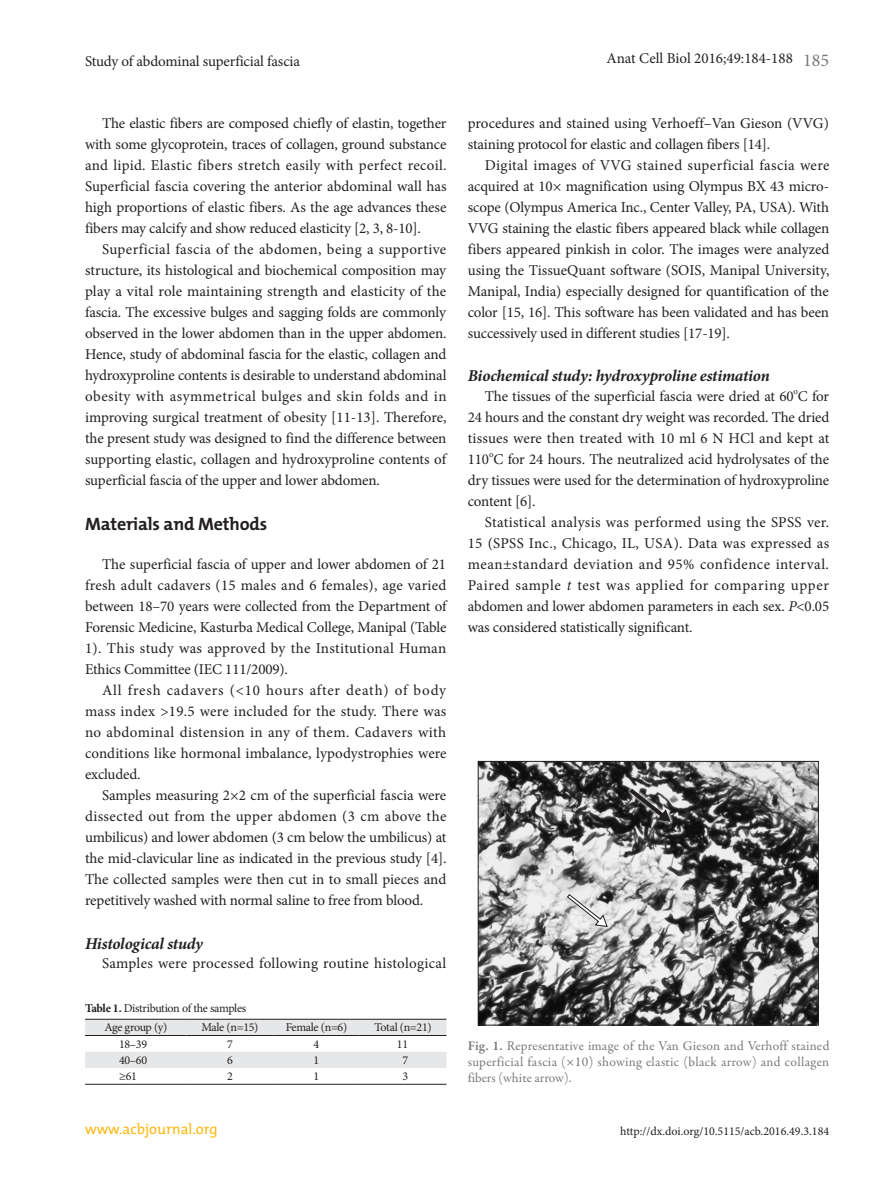
<style>
.page{position:relative;width:893px;height:1191px;background:#fff}
.page>*{position:absolute;margin:0;border:0;box-sizing:border-box;transform-origin:0 0}
.t1{font:700 18px "The Mix";letter-spacing:-.01em;color:#231f20}
.t2{font:italic 700 16.5px "Minion Pro";letter-spacing:-.015em;color:#231f20}
.t3{font:15px/21px "Minion Pro";letter-spacing:-.01em;color:#231f20;text-align:justify}
.t4{font:15px "Minion Pro";letter-spacing:.02em;color:#231f20}
.t5{font:14.7px "The Mix";color:#fcb814}
.t6{font:13.5px/16.2px "Garamond Premr Pro";letter-spacing:.02em;color:#76787b;text-align:justify}
.t7{font:12px/18.8px "Minion Pro";letter-spacing:-.025em;color:#231f20}
.t8{font:12px "Minion Pro";color:#231f20}
.t9{font:8.7px "Minion Pro";color:#231f20}
.s1{font-weight:700}
.s2{font-size:18px;color:#76787b}
.s3{font-style:italic}
.s4{font-weight:600}
</style>
<div class="page">
<svg style="left:85px;top:1019px;width:361px;height:49px"></svg>
<hr style="left:85px;top:1018px;width:102px;height:1px;background:#231f20">
<hr style="left:187px;top:1018px;width:86px;height:1px;background:#231f20">
<hr style="left:273px;top:1018px;width:87px;height:1px;background:#231f20">
<hr style="left:360px;top:1018px;width:86px;height:1px;background:#231f20">
<hr style="left:85px;top:1035px;width:102px;height:1px;background:#231f20">
<hr style="left:187px;top:1035px;width:86px;height:1px;background:#231f20">
<hr style="left:273px;top:1035px;width:87px;height:1px;background:#231f20">
<hr style="left:360px;top:1035px;width:86px;height:1px;background:#231f20">
<hr style="left:85px;top:1084px;width:102px;height:1px;background:#231f20">
<hr style="left:187px;top:1084px;width:86px;height:1px;background:#231f20">
<hr style="left:273px;top:1084px;width:87px;height:1px;background:#231f20">
<hr style="left:360px;top:1084px;width:86px;height:1px;background:#231f20">
<img style="left:480px;top:763px;width:337px;height:260px">
<div style="left:478px;top:761px;width:341px;height:264px;border:1px solid #231f20"></div>
<svg style="left:566px;top:893px;width:42px;height:34px"></svg>
<svg style="left:630px;top:789px;width:40px;height:32px"></svg>
<p class="t3" style="left:85px;top:50px;width:216px">Study of abdominal superficial fascia</p>
<p class="t3" style="left:85px;top:113px;width:363px;text-indent:17px">The elastic fibers are composed chiefly of elastin, together with some glycoprotein, traces of collagen, ground substance and lipid. Elastic fibers stretch easily with perfect recoil.<br>Superficial fascia covering the anterior abdominal wall has high proportions of elastic fibers. As the age advances these fibers may calcify and show reduced elasticity [2, 3, 8-10].</p>
<p class="t3" style="left:85px;top:239px;width:363px;text-indent:17px">Superficial fascia of the abdomen, being a supportive structure, its histological and biochemical composition may play a vital role maintaining strength and elasticity of the fascia. The excessive bulges and sagging folds are commonly observed in the lower abdomen than in the upper abdomen.<br>Hence, study of abdominal fascia for the elastic, collagen and hydroxyproline contents is desirable to understand abdominal obesity with asymmetrical bulges and skin folds and in improving surgical treatment of obesity [11-13]. Therefore, the present study was designed to find the difference between supporting elastic, collagen and hydroxyproline contents of superficial fascia of the upper and lower abdomen.</p>
<p class="t1" style="left:85px;top:509px;width:184px">Materials and Methods</p>
<p class="t3" style="left:85px;top:554px;width:363px;text-indent:17px">The superficial fascia of upper and lower abdomen of 21 fresh adult cadavers (15 males and 6 females), age varied between 18–70 years were collected from the Department of Forensic Medicine, Kasturba Medical College, Manipal (Table 1). This study was approved by the Institutional Human Ethics Committee (IEC 111/2009).</p>
<p class="t3" style="left:85px;top:680px;width:363px;text-indent:17px">All fresh cadavers (&lt;10 hours after death) of body mass index &gt;19.5 were included for the study. There was no abdominal distension in any of them. Cadavers with conditions like hormonal imbalance, lypodystrophies were excluded.</p>
<p class="t3" style="left:85px;top:785px;width:363px;text-indent:17px">Samples measuring 2×2 cm of the superficial fascia were dissected out from the upper abdomen (3 cm above the umbilicus) and lower abdomen (3 cm below the umbilicus) at the mid-clavicular line as indicated in the previous study [4].<br>The collected samples were then cut in to small pieces and repetitively washed with normal saline to free from blood.</p>
<p class="t2" style="left:85px;top:931px;width:119px">Histological study</p>
<p class="t4" style="left:102px;top:953px;width:346px">Samples were processed following routine histological</p>
<p class="t7" style="left:104px;top:999px;width:143px;text-indent:-19px"><span class="s1">Table 1.</span> Distribution of the samples<br>Age group (y)</p>
<p class="t7" style="left:201px;top:1018px;width:59px">Male (n=15)</p>
<p class="t7" style="left:286px;top:1018px;width:63px">Female (n=6)</p>
<p class="t7" style="left:375px;top:1018px;width:59px">Total (n=21)</p>
<p class="t7" style="left:119px;top:1034px;width:30px">18–39</p>
<p class="t7" style="left:227px;top:1034px;width:7px">7</p>
<p class="t7" style="left:314px;top:1034px;width:7px">4</p>
<p class="t7" style="left:397px;top:1034px;width:13px">11</p>
<p class="t7" style="left:119px;top:1050px;width:30px">40–60</p>
<p class="t7" style="left:227px;top:1050px;width:7px">6</p>
<p class="t7" style="left:314px;top:1050px;width:7px">1</p>
<p class="t7" style="left:402px;top:1050px;width:7px">7</p>
<p class="t7" style="left:119px;top:1066px;width:19px">≥61</p>
<p class="t7" style="left:227px;top:1066px;width:7px">2</p>
<p class="t7" style="left:314px;top:1066px;width:7px">1</p>
<p class="t7" style="left:402px;top:1066px;width:7px">3</p>
<p class="t5" style="left:85px;top:1117px;width:134px">www.acbjournal.org</p>
<p class="t3" style="left:606px;top:48px;width:224px">Anat Cell Biol 2016;49:184-188 <span class="s2">185</span></p>
<p class="t3" style="left:468px;top:113px;width:363px">procedures and stained using Verhoeff–Van Gieson (VVG) staining protocol for elastic and collagen fibers [14].</p>
<p class="t3" style="left:468px;top:155px;width:363px;text-align:left;text-indent:17px">Digital images of VVG stained superficial fascia were acquired at 10× magnification using Olympus BX 43 micro&shy;scope (Olympus America Inc., Center Valley, PA, USA). With VVG staining the elastic fibers appeared black while collagen fibers appeared pinkish in color. The images were analyzed using the TissueQuant software (SOIS, Manipal University, Manipal, India) especially designed for quantification of the color [15, 16]. This software has been validated and has been successively used in different studies [17-19].</p>
<p class="t2" style="left:468px;top:364px;width:304px">Biochemical study: hydroxyproline estimation</p>
<p class="t3" style="left:485px;top:386px;width:346px">The tissues of the superficial fascia were dried at 60 C for</p>
<p class="t9" style="left:793px;top:385px;width:6px">o</p>
<p class="t3" style="left:468px;top:407px;width:363px">24 hours and the constant dry weight was recorded. The dried tissues were then treated with 10 ml 6 N HCl and kept at 110 C for 24 hours. The neutralized acid hydrolysates of the</p>
<p class="t9" style="left:489px;top:448px;width:6px">o</p>
<p class="t3" style="left:468px;top:470px;width:363px">dry tissues were used for the determination of hydroxyproline content [6].</p>
<p class="t3" style="left:468px;top:512px;width:363px;text-indent:17px">Statistical analysis was performed using the SPSS ver.<br>15 (SPSS Inc., Chicago, IL, USA). Data was expressed as mean±standard deviation and 95% confidence interval.<br>Paired sample <span class="s3">t</span> test was applied for comparing upper abdomen and lower abdomen parameters in each sex. <span class="s3">P</span>&lt;0.05 was considered statistically significant.</p>
<p class="t6" style="left:468px;top:1038px;width:363px"><span class="s4">Fig. 1.</span> Representative image of the Van Gieson and Verhoff stained superficial fascia (×10) showing elastic (black arrow) and collagen fibers (white arrow).</p>
<p class="t8" style="left:620px;top:1123px;width:210px">http://dx.doi.org/10.5115/acb.2016.49.3.184</p>
</div>
